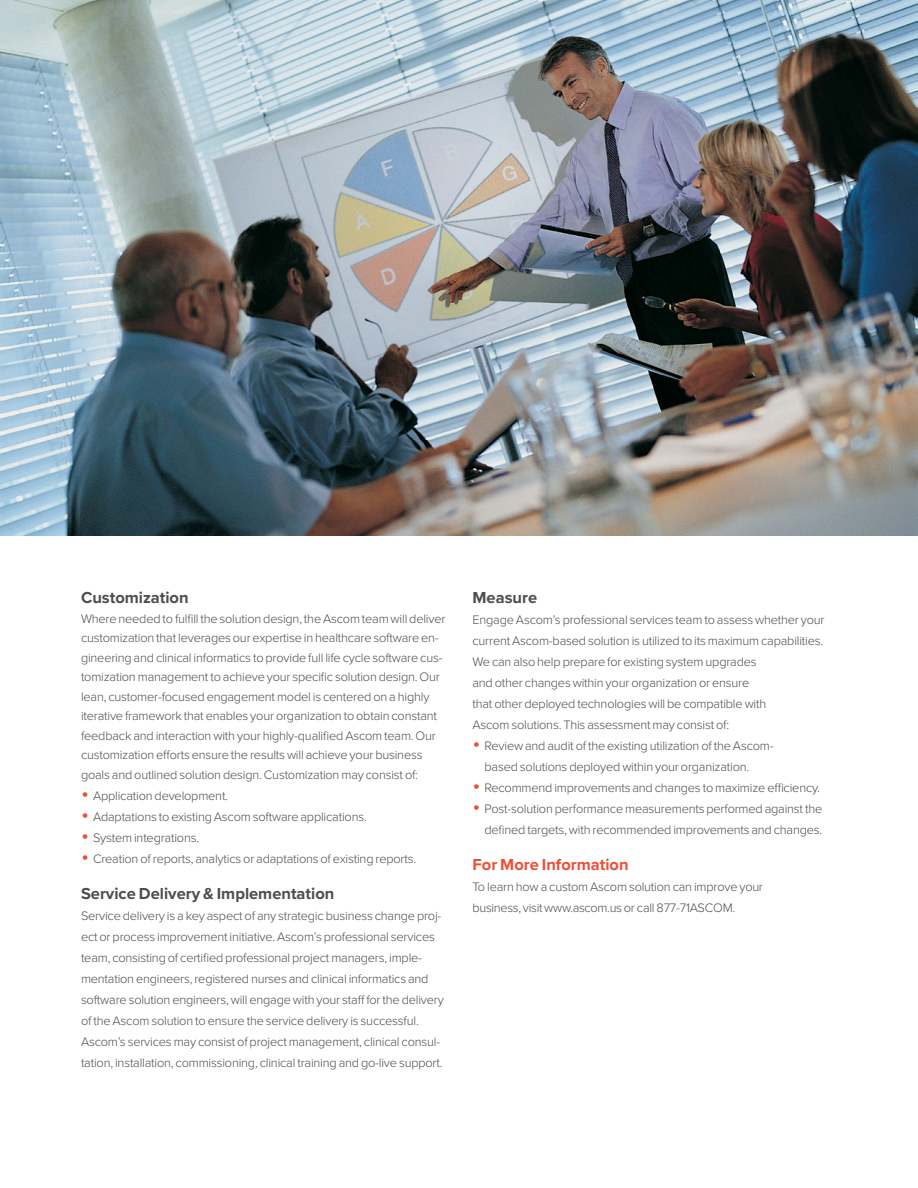
<style>
.page{position:relative;width:918px;height:1188px;background:#fff}
.page>*{position:absolute;margin:0;border:0;box-sizing:border-box;transform-origin:0 0}
.BR3_-_Subhead{font:700 16.5px "Proxima Nova";color:#4d4d4e}
.BR3_-_Subhead-2{font:700 16.5px "Proxima Nova";color:#ef4e36}
.BR3_-_Body_Txt_-_Bef{font:300 12.75px/19.5px "Proxima Nova";letter-spacing:-.015em;color:#4d4d4e}
.BR3_-_Body_Txt{font:300 12.75px/21px "Proxima Nova";letter-spacing:-.015em;color:#4d4d4e}
.s1{font-size:22.5px;color:#ef4e36}
</style>
<div class="page">
<img style="left:0;top:0;width:918px;height:536px">
<p class="BR3_-_Subhead" style="left:81px;top:588px;width:109px">Customization</p>
<p class="BR3_-_Body_Txt_-_Bef" style="left:81px;top:609px;width:366px">Where needed to fulfill the solution design, the Ascom team will deliver customization that leverages our expertise in healthcare software en&shy;gineering and clinical informatics to provide full life cycle software cus&shy;tomization management to achieve your specific solution design. Our lean, customer-focused engagement model is centered on a highly iterative framework that enables your organization to obtain constant feedback and interaction with your highly-qualified Ascom team. Our customization efforts ensure the results will achieve your business goals and outlined solution design. Customization may consist of:</p>
<p class="BR3_-_Body_Txt_-_Bef" style="left:81px;top:786px;width:149px"><span class="s1">•</span> Application development.</p>
<p class="BR3_-_Body_Txt_-_Bef" style="left:81px;top:807px;width:287px"><span class="s1">•</span> Adaptations to existing Ascom software applications.</p>
<p class="BR3_-_Body_Txt_-_Bef" style="left:81px;top:828px;width:120px"><span class="s1">•</span> System integrations.</p>
<p class="BR3_-_Body_Txt_-_Bef" style="left:81px;top:849px;width:337px"><span class="s1">•</span> Creation of reports, analytics or adaptations of existing reports.</p>
<p class="BR3_-_Subhead" style="left:81px;top:883px;width:255px">Service Delivery &amp; Implementation</p>
<p class="BR3_-_Body_Txt" style="left:81px;top:905px;width:364px">Service delivery is a key aspect of any strategic business change proj&shy;ect or process improvement initiative. Ascom’s professional services team, consisting of certified professional project managers, imple&shy;mentation engineers, registered nurses and clinical informatics and software solution engineers, will engage with your staff for the delivery of the Ascom solution to ensure the service delivery is successful.<br>Ascom’s services may consist of project management, clinical consul&shy;tation, installation, commissioning, clinical training and go-live support.</p>
<p class="BR3_-_Subhead" style="left:472px;top:588px;width:66px">Measure</p>
<p class="BR3_-_Body_Txt_-_Bef" style="left:472px;top:610px;width:354px;line-height:21px">Engage Ascom’s professional services team to assess whether your current Ascom-based solution is utilized to its maximum capabilities.<br>We can also help prepare for existing system upgrades<br>and other changes within your organization or ensure<br>that other deployed technologies will be compatible with<br>Ascom solutions. This assessment may consist of:</p>
<p class="BR3_-_Body_Txt_-_Bef" style="left:484px;top:736px;width:291px;line-height:21px;text-indent:-12px"><span class="s1">•</span> Review and audit of the existing utilization of the Ascom&shy;based solutions deployed within your organization.</p>
<p class="BR3_-_Body_Txt_-_Bef" style="left:472px;top:778px;width:349px"><span class="s1">•</span> Recommend improvements and changes to maximize efficiency.</p>
<p class="BR3_-_Body_Txt_-_Bef" style="left:472px;top:799px;width:351px;line-height:21px;text-align:right"><span class="s1">•</span> Post-solution performance measurements performed against the defined targets, with recommended improvements and changes.</p>
<p class="BR3_-_Subhead-2" style="left:472px;top:855px;width:158px">For More Information</p>
<p class="BR3_-_Body_Txt" style="left:472px;top:877px;width:292px">To learn how a custom Ascom solution can improve your business, visit www.ascom.us or call 877-71ASCOM.</p>
</div>
